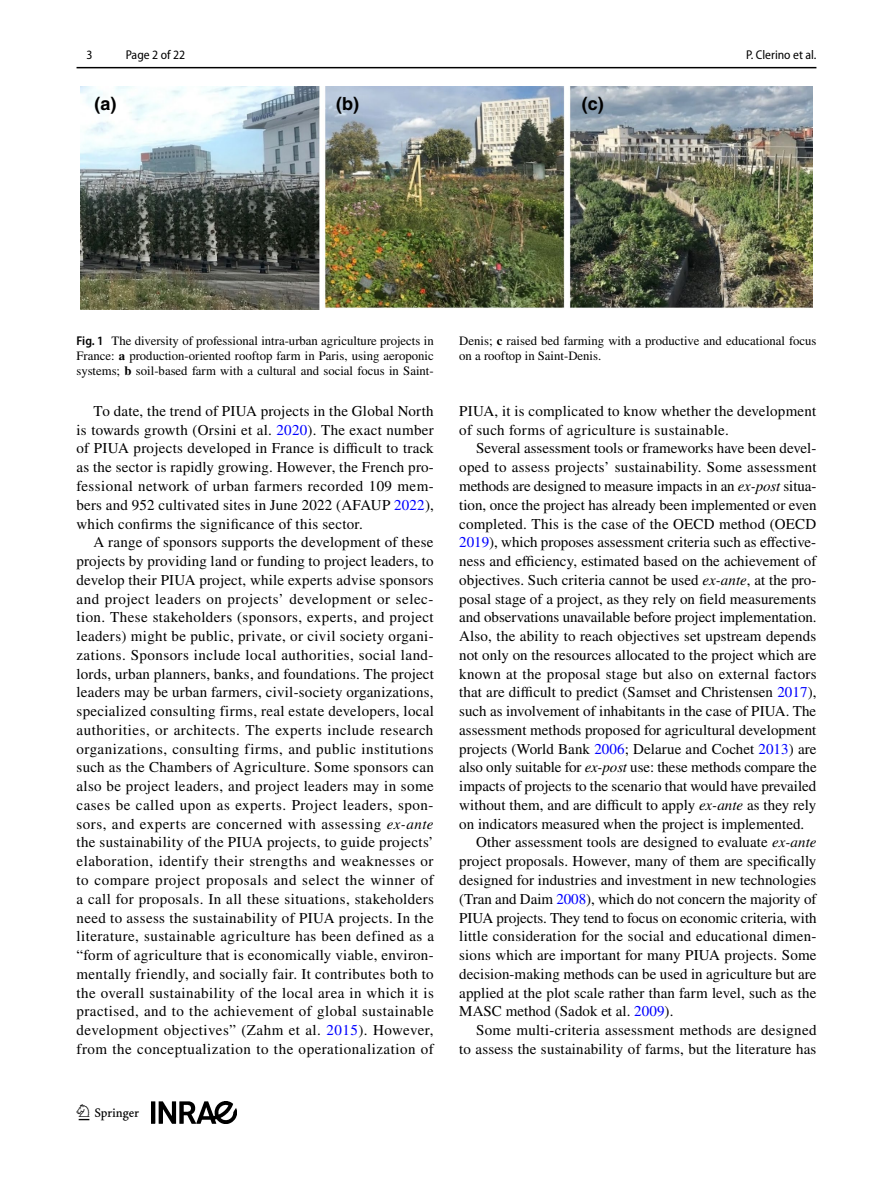
<style>
.page{position:relative;width:893px;height:1187px;background:#fff}
.page>*{position:absolute;margin:0;border:0;box-sizing:border-box;transform-origin:0 0}
.t1{font:22.5px "Springnew Regular 2";color:#000}
.t2{font:700 18px "Helvetica";color:#000}
.t3{font:15px/18.8px "STIX";letter-spacing:.005em;color:#000;text-align:justify}
.t4{font:12.75px/15px "STIX";color:#000;text-align:justify}
.t5{font:semi-condensed 12.75px "Myriad Pro";color:#000}
.s1{font-family:"Myriad Pro";font-weight:600;font-stretch:semi-condensed}
.s2{font-weight:700}
.s3{color:#00f}
.s4{font-style:italic}
</style>
<div class="page">
<hr style="left:77px;top:67px;width:739px;height:1px;background:#000">
<img style="left:151px;top:1101px;width:85px;height:22px">
<img style="left:81px;top:87px;width:731px;height:222px">
<p class="t5" style="left:87px;top:48px;width:8px">3</p>
<p class="t5" style="left:126px;top:48px;width:61px">Page 2 of 22</p>
<p class="t2" style="left:94px;top:92px;width:23px">(a)</p>
<p class="t2" style="left:336px;top:92px;width:24px">(b)</p>
<p class="t2" style="left:582px;top:92px;width:23px">(c)</p>
<p class="t5" style="left:746px;top:48px;width:72px">P. Clerino et al.</p>
<p class="t4" style="left:77px;top:333px;width:359px"><span class="s1">Fig. 1</span> The diversity of professional intra-urban agriculture projects in France: <span class="s2">a</span> production-oriented rooftop farm in Paris, using aeroponic systems; <span class="s2">b</span> soil-based farm with a cultural and social focus in Saint-</p>
<p class="t4" style="left:459px;top:333px;width:359px">Denis; <span class="s2">c</span> raised bed farming with a productive and educational focus on a rooftop in Saint-Denis.</p>
<p class="t3" style="left:77px;top:402px;width:359px;text-indent:17px">To date, the trend of PIUA projects in the Global North is towards growth (Orsini et al. <span class="s3">2020</span>). The exact number of PIUA projects developed in France is difficult to track as the sector is rapidly growing. However, the French pro&shy;fessional network of urban farmers recorded 109 mem&shy;bers and 952 cultivated sites in June 2022 (AFAUP <span class="s3">2022</span>), which confirms the significance of this sector.</p>
<p class="t3" style="left:77px;top:534px;width:359px;text-indent:17px">A range of sponsors supports the development of these projects by providing land or funding to project leaders, to develop their PIUA project, while experts advise sponsors and project leaders on projects’ development or selec&shy;tion. These stakeholders (sponsors, experts, and project leaders) might be public, private, or civil society organi&shy;zations. Sponsors include local authorities, social land&shy;lords, urban planners, banks, and foundations. The project leaders may be urban farmers, civil-society organizations, specialized consulting firms, real estate developers, local authorities, or architects. The experts include research organizations, consulting firms, and public institutions such as the Chambers of Agriculture. Some sponsors can also be project leaders, and project leaders may in some cases be called upon as experts. Project leaders, spon&shy;sors, and experts are concerned with assessing <span class="s4">ex-ante </span>the sustainability of the PIUA projects, to guide projects’ elaboration, identify their strengths and weaknesses or to compare project proposals and select the winner of a call for proposals. In all these situations, stakeholders need to assess the sustainability of PIUA projects. In the literature, sustainable agriculture has been defined as a “form of agriculture that is economically viable, environ&shy;mentally friendly, and socially fair. It contributes both to the overall sustainability of the local area in which it is practised, and to the achievement of global sustainable development objectives” (Zahm et al. <span class="s3">2015</span>). However, from the conceptualization to the operationalization of</p>
<h1 class="t1" style="left:79px;top:1104px;width:62px">1 3</h1>
<p class="t3" style="left:459px;top:402px;width:359px">PIUA, it is complicated to know whether the development of such forms of agriculture is sustainable.</p>
<p class="t3" style="left:476px;top:440px;width:342px">Several assessment tools or frameworks have been devel-</p>
<p class="t3" style="left:459px;top:459px;width:359px">oped to assess projects’ sustainability. Some assessment</p>
<p class="t3" style="left:459px;top:477px;width:359px">methods are designed to measure impacts in an <span class="s4">ex-post</span> situa-</p>
<p class="t3" style="left:459px;top:496px;width:359px">tion, once the project has already been implemented or even</p>
<p class="t3" style="left:459px;top:515px;width:359px">completed. This is the case of the OECD method (OECD</p>
<p class="t3" style="left:459px;top:534px;width:358px"><span class="s3">2019</span>), which proposes assessment criteria such as effective-</p>
<p class="t3" style="left:459px;top:552px;width:359px">ness and efficiency, estimated based on the achievement of</p>
<p class="t3" style="left:459px;top:571px;width:359px">objectives. Such criteria cannot be used <span class="s4">ex-ante</span>, at the pro-</p>
<p class="t3" style="left:459px;top:590px;width:359px">posal stage of a project, as they rely on field measurements</p>
<p class="t3" style="left:459px;top:609px;width:359px">and observations unavailable before project implementation.</p>
<p class="t3" style="left:459px;top:627px;width:358px">Also, the ability to reach objectives set upstream depends</p>
<p class="t3" style="left:459px;top:646px;width:359px">not only on the resources allocated to the project which are</p>
<p class="t3" style="left:459px;top:665px;width:359px">known at the proposal stage but also on external factors</p>
<p class="t3" style="left:459px;top:684px;width:359px">that are difficult to predict (Samset and Christensen <span class="s3">2017</span>),</p>
<p class="t3" style="left:459px;top:702px;width:359px">such as involvement of inhabitants in the case of PIUA. The</p>
<p class="t3" style="left:459px;top:721px;width:359px">assessment methods proposed for agricultural development</p>
<p class="t3" style="left:459px;top:740px;width:359px">projects (World Bank <span class="s3">2006</span>; Delarue and Cochet <span class="s3">2013</span>) are</p>
<p class="t3" style="left:459px;top:759px;width:359px">also only suitable for <span class="s4">ex-post</span> use: these methods compare the</p>
<p class="t3" style="left:459px;top:777px;width:358px">impacts of projects to the scenario that would have prevailed</p>
<p class="t3" style="left:459px;top:796px;width:359px">without them, and are difficult to apply <span class="s4">ex-ante</span> as they rely</p>
<p class="t3" style="left:459px;top:815px;width:347px">on indicators measured when the project is implemented.</p>
<p class="t3" style="left:476px;top:834px;width:342px">Other assessment tools are designed to evaluate <span class="s4">ex-ante</span></p>
<p class="t3" style="left:459px;top:852px;width:359px">project proposals. However, many of them are specifically</p>
<p class="t3" style="left:459px;top:871px;width:359px">designed for industries and investment in new technologies</p>
<p class="t3" style="left:459px;top:890px;width:359px">(Tran and Daim <span class="s3">2008</span>), which do not concern the majority of</p>
<p class="t3" style="left:459px;top:909px;width:359px">PIUA projects. They tend to focus on economic criteria, with</p>
<p class="t3" style="left:459px;top:927px;width:359px">little consideration for the social and educational dimen-</p>
<p class="t3" style="left:459px;top:946px;width:359px">sions which are important for many PIUA projects. Some</p>
<p class="t3" style="left:459px;top:965px;width:359px">decision-making methods can be used in agriculture but are</p>
<p class="t3" style="left:459px;top:984px;width:359px">applied at the plot scale rather than farm level, such as the</p>
<p class="t3" style="left:459px;top:1002px;width:216px">MASC method (Sadok et al. <span class="s3">2009</span>).</p>
<p class="t3" style="left:476px;top:1021px;width:342px">Some multi-criteria assessment methods are designed</p>
<p class="t3" style="left:459px;top:1040px;width:359px">to assess the sustainability of farms, but the literature has</p>
</div>
